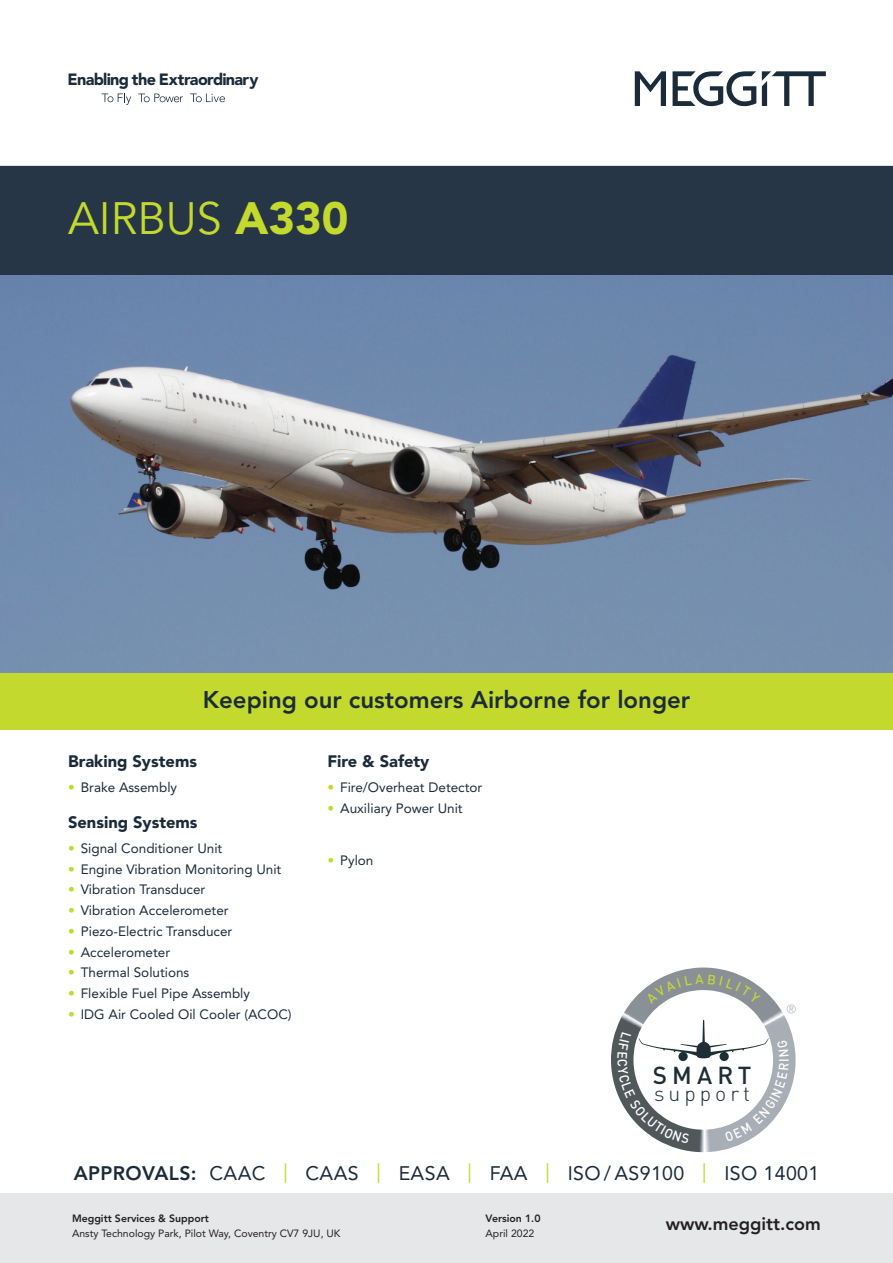
<style>
.page{position:relative;width:893px;height:1263px;background:#fff}
.page>*{position:absolute;margin:0;border:0;box-sizing:border-box;transform-origin:0 0}
.t1{font:45px "Avenir";color:#c4d92d}
.t2{font:500 24.3px "DIN Pro";letter-spacing:.21em;color:#1d2e34}
.t3{font:800 24px "Avenir";color:#1b2b39}
.t4{font:300 21.15px "DIN Pro";letter-spacing:.19em;color:#1d2e34}
.t5{font:19.5px "Avenir";letter-spacing:.02em;color:#1b2b39}
.t6{font:800 18px "Avenir";color:#231f20}
.t7{font:900 16.5px "Avenir";color:#1b2b39}
.t8{font:900 16.2px "Avenir";letter-spacing:-.04em;color:#1b2b39}
.t9{font:13.5px "Avenir";color:#1b2b39}
.t10{font:500 13.35px "DIN Pro";color:#fff;scale:.9 1}
.t11{font:10.5px "Avenir";color:#231f20}
.t12{font:800 10.5px "Avenir";color:#231f20}
.s1{font-weight:900}
.s2{color:#c4d92d}
.s3{font-weight:800}
</style>
<div class="page">
<svg style="left:673px;top:71px;width:83px;height:35px"></svg>
<svg style="left:762px;top:71px;width:64px;height:35px"></svg>
<svg style="left:635px;top:71px;width:31px;height:35px"></svg>
<svg style="left:102px;top:93px;width:29px;height:12px"></svg>
<svg style="left:138px;top:94px;width:45px;height:8px"></svg>
<svg style="left:190px;top:94px;width:35px;height:8px"></svg>
<div style="left:0;top:1194px;width:893px;height:69px;background:#e6e7e8"></div>
<img style="left:0;top:274px;width:893px;height:400px">
<div style="left:0;top:674px;width:893px;height:56px;background:#c4d92d"></div>
<svg style="left:610px;top:966px;width:186px;height:187px"></svg>
<div style="left:0;top:166px;width:893px;height:108px;background:#263646"></div>
<svg style="left:617px;top:974px;width:179px;height:170px"></svg>
<p class="t8" style="left:67px;top:73px;width:193px">Enabling the Extraordinary</p>
<h1 class="t1" style="left:68px;top:192px;width:282px">AIRBUS <span class="s1">A330</span></h1>
<h3 class="t3" style="left:203px;top:686px;width:489px">Keeping our customers Airborne for longer</h3>
<p class="t7" style="left:68px;top:755px;width:130px">Braking Systems</p>
<p class="t9" style="left:68px;top:782px;width:111px"><span class="s2">•</span> Brake Assembly</p>
<p class="t7" style="left:68px;top:816px;width:131px">Sensing Systems</p>
<p class="t9" style="left:68px;top:843px;width:156px"><span class="s2">•</span> Signal Conditioner Unit</p>
<p class="t9" style="left:68px;top:863px;width:215px"><span class="s2">•</span> Engine Vibration Monitoring Unit</p>
<p class="t9" style="left:68px;top:884px;width:139px"><span class="s2">•</span> Vibration Transducer</p>
<p class="t9" style="left:68px;top:905px;width:162px"><span class="s2">•</span> Vibration Accelerometer</p>
<p class="t9" style="left:68px;top:926px;width:166px"><span class="s2">•</span> Piezo-Electric Transducer</p>
<p class="t9" style="left:68px;top:946px;width:104px"><span class="s2">•</span> Accelerometer</p>
<p class="t9" style="left:68px;top:967px;width:123px"><span class="s2">•</span> Thermal Solutions</p>
<p class="t9" style="left:68px;top:988px;width:184px"><span class="s2">•</span> Flexible Fuel Pipe Assembly</p>
<p class="t9" style="left:68px;top:1009px;width:225px"><span class="s2">•</span> IDG Air Cooled Oil Cooler (ACOC)</p>
<p class="t7" style="left:327px;top:755px;width:104px">Fire &amp; Safety</p>
<p class="t9" style="left:327px;top:782px;width:156px"><span class="s2">•</span> Fire/Overheat Detector</p>
<p class="t9" style="left:327px;top:803px;width:137px"><span class="s2">•</span> Auxiliary Power Unit</p>
<p class="t9" style="left:327px;top:855px;width:48px"><span class="s2">•</span> Pylon</p>
<h2 class="t2" style="left:653px;top:1061px;width:100px">SMART</h2>
<h3 class="t4" style="left:654px;top:1081px;width:97px">support</h3>
<p class="t10" style="left:776px;top:1062px;width:5px;rotate:-90deg">I</p>
<h3 class="t5" style="left:74px;top:1165px;width:747px"><span class="s3">APPROVALS:</span> CAAC <span class="s2">|</span> CAAS <span class="s2">|</span> EASA <span class="s2">|</span> FAA <span class="s2">|</span> ISO / AS9100 <span class="s2">|</span> ISO 14001</h3>
<p class="t12" style="left:72px;top:1212px;width:138px">Meggitt Services &amp; Support</p>
<p class="t11" style="left:72px;top:1229px;width:270px">Ansty Technology Park, Pilot Way, Coventry CV7 9JU, UK</p>
<p class="t12" style="left:486px;top:1212px;width:57px">Version 1.0</p>
<p class="t11" style="left:486px;top:1229px;width:50px">April 2022</p>
<h3 class="t6" style="left:666px;top:1213px;width:156px">www.meggitt.com</h3>
</div>
